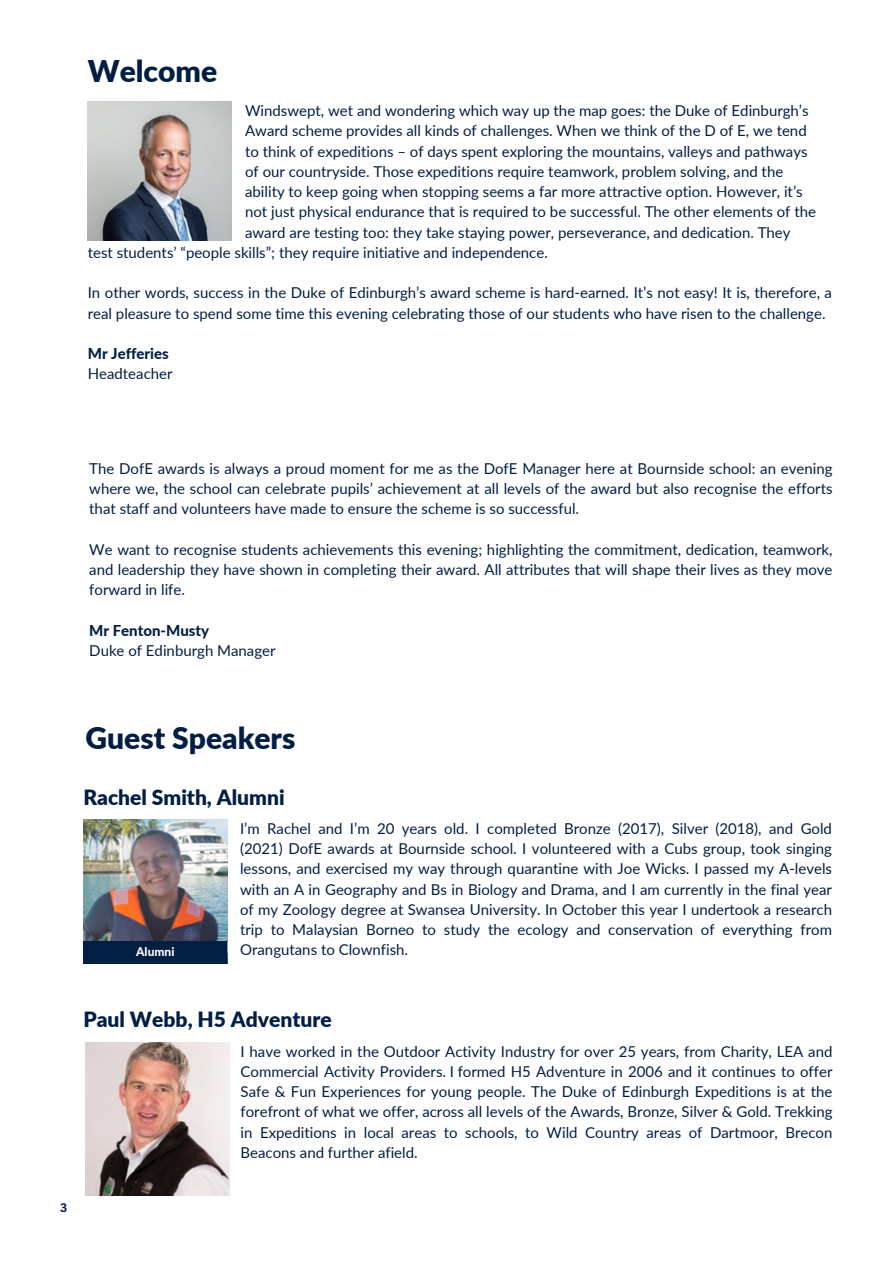
<style>
.page{position:relative;width:893px;height:1264px;background:#fff}
.page>*{position:absolute;margin:0;border:0;box-sizing:border-box;transform-origin:0 0}
.t1{font:900 30px "Lato";color:#031e43}
.t2{font:900 21px "Lato";color:#031e43}
.t3{font:15px/20.2px "Lato";color:#031e43;text-align:justify}
.t4{font:800 15px "Lato";color:#031e43}
.t5{font:800 12px "Lato";color:#fff}
.t6{font:700 12px "Canva Sans";color:#031e43}
</style>
<div class="page">
<img style="left:88px;top:102px;width:144px;height:138px">
<img style="left:83px;top:819px;width:144px;height:122px">
<div style="left:83px;top:941px;width:144px;height:22px;background:#031e43"></div>
<img style="left:85px;top:1042px;width:144px;height:153px">
<p class="t1" style="left:88px;top:53px;width:131px">Welcome</p>
<p class="t3" style="left:245px;top:100px;width:565px">Windswept, wet and wondering which way up the map goes: the Duke of Edinburgh’s</p>
<p class="t3" style="left:245px;top:120px;width:563px">Award scheme provides all kinds of challenges. When we think of the D of E, we tend</p>
<p class="t3" style="left:245px;top:141px;width:564px">to think of expeditions – of days spent exploring the mountains, valleys and pathways</p>
<p class="t3" style="left:245px;top:161px;width:539px">of our countryside. Those expeditions require teamwork, problem solving, and the</p>
<p class="t3" style="left:245px;top:181px;width:559px">ability to keep going when stopping seems a far more attractive option. However, it’s</p>
<p class="t3" style="left:245px;top:201px;width:572px">not just physical endurance that is required to be successful. The other elements of the</p>
<p class="t3" style="left:245px;top:222px;width:547px">award are testing too: they take staying power, perseverance, and dedication. They</p>
<p class="t3" style="left:88px;top:242px;width:461px">test students’ “people skills”; they require initiative and independence.</p>
<p class="t3" style="left:88px;top:282px;width:745px">In other words, success in the Duke of Edinburgh’s award scheme is hard-earned. It’s not easy! It is, therefore, a real pleasure to spend some time this evening celebrating those of our students who have risen to the challenge.</p>
<p class="t4" style="left:88px;top:344px;width:83px">Mr Jefferies</p>
<p class="t3" style="left:88px;top:363px;width:86px">Headteacher</p>
<p class="t3" style="left:89px;top:458px;width:744px">The DofE awards is always a proud moment for me as the DofE Manager here at Bournside school: an evening where we, the school can celebrate pupils’ achievement at all levels of the award but also recognise the efforts that staff and volunteers have made to ensure the scheme is so successful.</p>
<p class="t3" style="left:89px;top:539px;width:744px">We want to recognise students achievements this evening; highlighting the commitment, dedication, teamwork, and leadership they have shown in completing their award. All attributes that will shape their lives as they move forward in life.</p>
<p class="t4" style="left:89px;top:621px;width:121px">Mr Fenton-Musty</p>
<p class="t3" style="left:89px;top:640px;width:188px">Duke of Edinburgh Manager</p>
<p class="t1" style="left:85px;top:719px;width:211px">Guest Speakers</p>
<p class="t2" style="left:83px;top:784px;width:203px">Rachel Smith, Alumni</p>
<p class="t3" style="left:240px;top:818px;width:593px">I’m Rachel and I’m 20 years old. I completed Bronze (2017), Silver (2018), and Gold (2021) DofE awards at Bournside school. I volunteered with a Cubs group, took singing lessons, and exercised my way through quarantine with Joe Wicks. I passed my A-levels with an A in Geography and Bs in Biology and Drama, and I am currently in the final year of my Zoology degree at Swansea University. In October this year I undertook a research trip to Malaysian Borneo to study the ecology and conservation of everything from</p>
<p class="t5" style="left:136px;top:944px;width:40px">Alumni</p>
<p class="t3" style="left:240px;top:939px;width:169px">Orangutans to Clownfish.</p>
<p class="t6" style="left:60px;top:1199px;width:9px">3</p>
<p class="t2" style="left:83px;top:1006px;width:250px">Paul Webb, H5 Adventure</p>
<p class="t3" style="left:240px;top:1040px;width:593px">I have worked in the Outdoor Activity Industry for over 25 years, from Charity, LEA and Commercial Activity Providers. I formed H5 Adventure in 2006 and it continues to offer Safe &amp; Fun Experiences for young people. The Duke of Edinburgh Expeditions is at the forefront of what we offer, across all levels of the Awards, Bronze, Silver &amp; Gold. Trekking in Expeditions in local areas to schools, to Wild Country areas of Dartmoor, Brecon Beacons and further afield.</p>
</div>
